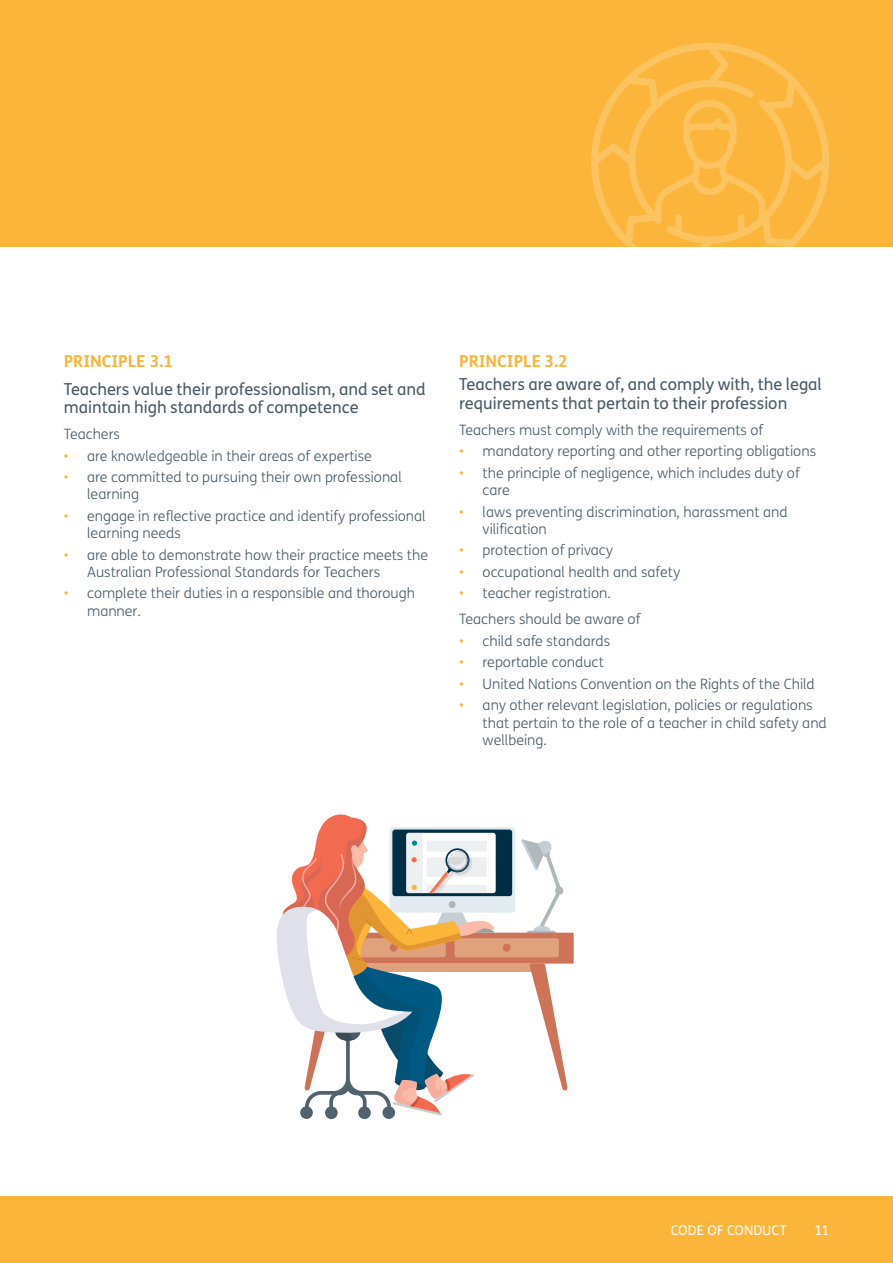
<style>
.page{position:relative;width:893px;height:1263px;background:#fff}
.page>*{position:absolute;margin:0;border:0;box-sizing:border-box;transform-origin:0 0}
.Subheading_1__grey{font:16.5px/18.8px "FS Me";color:#475865}
.Body_Copy__2pt_after{font:700 16.5px "FS Me";color:#fcb53b}
.Subheading_1__blue{font:700 16.5px "FS Me";color:#fcb53b}
.Body_Copy_before_bul{font:300 14.25px/17.2px "FS Me";color:#475865}
.t1{font:13.5px "FS Me";letter-spacing:.01em;color:#fff}
.s1{color:#fcb53b}
</style>
<div class="page">
<div style="left:0;top:0;width:893px;height:247px;background:#fcb53b"></div>
<div style="left:0;top:1196px;width:893px;height:67px;background:#fcb53b"></div>
<svg style="left:521px;top:839px;width:41px;height:94px"></svg>
<div style="left:306px;top:933px;width:268px;height:30px;background:#ce7358"></div>
<div style="left:455px;top:938px;width:104px;height:19px;background:#e0a17d;border-radius:2px"></div>
<div style="left:503px;top:944px;width:8px;height:8px;background:#ce7358;border-radius:50%"></div>
<div style="left:350px;top:963px;width:189px;height:9px;background:#e0a17d"></div>
<svg style="left:529px;top:963px;width:38px;height:128px"></svg>
<svg style="left:390px;top:827px;width:125px;height:86px"></svg>
<div style="left:392px;top:829px;width:120px;height:67px;background:#002f45;border-radius:3px"></div>
<svg style="left:300px;top:1106px;width:13px;height:13px"></svg>
<svg style="left:382px;top:1106px;width:13px;height:13px"></svg>
<svg style="left:358px;top:1106px;width:13px;height:13px"></svg>
<svg style="left:325px;top:1106px;width:13px;height:13px"></svg>
<svg style="left:277px;top:814px;width:218px;height:302px"></svg>
<svg style="left:591px;top:43px;width:238px;height:204px"></svg>
<svg style="left:655px;top:100px;width:110px;height:135px"></svg>
<div style="left:667px;top:226px;width:7px;height:6px;background:#fcc361;border-radius:50%"></div>
<p class="Body_Copy__2pt_after" style="left:64px;top:349px;width:111px">PRINCIPLE 3.1</p>
<p class="Subheading_1__grey" style="left:64px;top:379px;width:363px">Teachers value their professionalism, and set and maintain high standards of competence</p>
<p class="Body_Copy_before_bul" style="left:64px;top:425px;width:58px">Teachers</p>
<p class="Body_Copy_before_bul" style="left:64px;top:447px;width:309px"><span class="s1">•</span> are knowledgeable in their areas of expertise</p>
<p class="Body_Copy_before_bul" style="left:87px;top:468px;width:316px;text-indent:-23px"><span class="s1">•</span> are committed to pursuing their own professional learning</p>
<p class="Body_Copy_before_bul" style="left:87px;top:507px;width:340px;text-indent:-23px"><span class="s1">•</span> engage in reflective practice and identify professional learning needs</p>
<p class="Body_Copy_before_bul" style="left:87px;top:546px;width:342px;text-indent:-23px"><span class="s1">•</span> are able to demonstrate how their practice meets the<br>Australian Professional Standards for Teachers</p>
<p class="Body_Copy_before_bul" style="left:87px;top:584px;width:329px;text-indent:-23px"><span class="s1">•</span> complete their duties in a responsible and thorough manner.</p>
<p class="Subheading_1__blue" style="left:459px;top:349px;width:110px">PRINCIPLE 3.2</p>
<p class="Subheading_1__grey" style="left:459px;top:375px;width:364px">Teachers are aware of, and comply with, the legal requirements that pertain to their profession</p>
<p class="Body_Copy_before_bul" style="left:459px;top:421px;width:306px">Teachers must comply with the requirements of</p>
<p class="Body_Copy_before_bul" style="left:459px;top:442px;width:358px"><span class="s1">•</span> mandatory reporting and other reporting obligations</p>
<p class="Body_Copy_before_bul" style="left:483px;top:464px;width:319px;text-indent:-23px"><span class="s1">•</span> the principle of negligence, which includes duty of care</p>
<p class="Body_Copy_before_bul" style="left:483px;top:503px;width:307px;text-indent:-23px"><span class="s1">•</span> laws preventing discrimination, harassment and vilification</p>
<p class="Body_Copy_before_bul" style="left:459px;top:541px;width:155px"><span class="s1">•</span> protection of privacy</p>
<p class="Body_Copy_before_bul" style="left:459px;top:563px;width:223px"><span class="s1">•</span> occupational health and safety</p>
<p class="Body_Copy_before_bul" style="left:459px;top:584px;width:153px"><span class="s1">•</span> teacher registration.</p>
<p class="Body_Copy_before_bul" style="left:459px;top:610px;width:183px">Teachers should be aware of</p>
<p class="Body_Copy_before_bul" style="left:459px;top:632px;width:152px"><span class="s1">•</span> child safe standards</p>
<p class="Body_Copy_before_bul" style="left:459px;top:653px;width:146px"><span class="s1">•</span> reportable conduct</p>
<p class="Body_Copy_before_bul" style="left:459px;top:675px;width:357px"><span class="s1">•</span> United Nations Convention on the Rights of the Child</p>
<p class="Body_Copy_before_bul" style="left:483px;top:696px;width:346px;text-indent:-23px"><span class="s1">•</span> any other relevant legislation, policies or regulations that pertain to the role of a teacher in child safety and wellbeing.</p>
<p class="t1" style="left:671px;top:1221px;width:117px">CODE OF CONDUCT</p>
<p class="t1" style="left:815px;top:1221px;width:16px">11</p>
</div>
